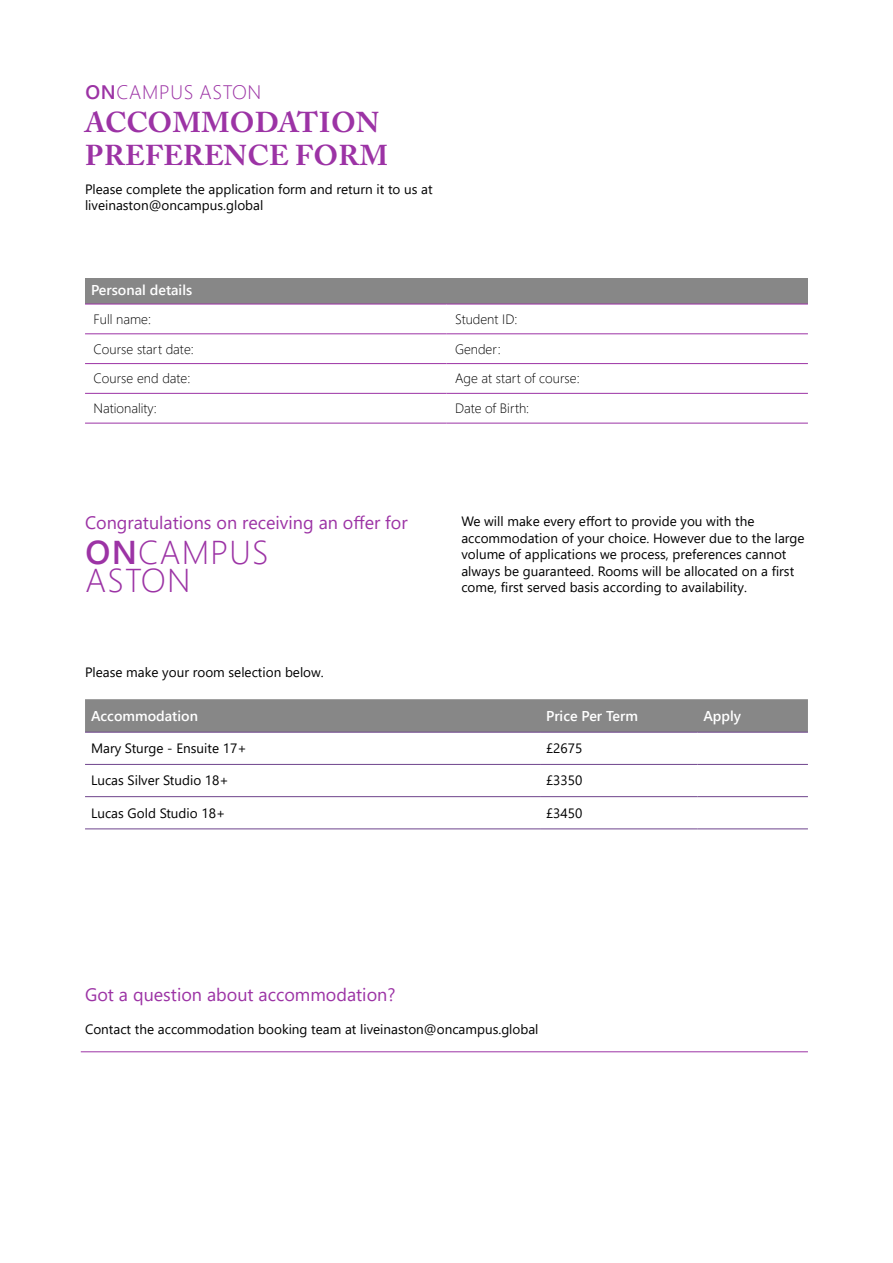
<style>
.page{position:relative;width:893px;height:1263px;background:#fff}
.page>*{position:absolute;margin:0;border:0;box-sizing:border-box;transform-origin:0 0}
.t1{font:300 33px/28.5px "Segoe UI";letter-spacing:.035em;color:#9c33a5}
.t2{font:700 28.5px/33px "Adobe Caslon Pro";letter-spacing:.015em;color:#9c33a5}
.t3{font:300 19.5px "Segoe UI";letter-spacing:.035em;color:#9c33a5}
.t4{font:18px "Segoe UI";color:#9c33a5}
.t5{font:600 14.25px "Segoe UI";color:#fff}
.t6{font:13.5px/16.5px "Segoe UI";color:#000}
.t7{font:300 13.5px "Segoe UI";color:#000}
.s1{font-weight:600}
</style>
<div class="page">
<div style="left:85px;top:699px;width:723px;height:33px;background:#878787"></div>
<hr style="left:85px;top:732px;width:455px;height:1px;background:#6e448c">
<hr style="left:85px;top:764px;width:455px;height:1px;background:#6e448c">
<hr style="left:85px;top:796px;width:455px;height:1px;background:#6e448c">
<hr style="left:85px;top:829px;width:455px;height:1px;background:#6e448c">
<hr style="left:540px;top:732px;width:157px;height:1px;background:#6e448c">
<hr style="left:540px;top:764px;width:157px;height:1px;background:#6e448c">
<hr style="left:540px;top:796px;width:157px;height:1px;background:#6e448c">
<hr style="left:540px;top:829px;width:157px;height:1px;background:#6e448c">
<hr style="left:697px;top:732px;width:111px;height:1px;background:#6e448c">
<hr style="left:697px;top:764px;width:111px;height:1px;background:#6e448c">
<hr style="left:697px;top:796px;width:111px;height:1px;background:#6e448c">
<hr style="left:697px;top:829px;width:111px;height:1px;background:#6e448c">
<div style="left:85px;top:279px;width:723px;height:25px;background:#878787"></div>
<hr style="left:85px;top:304px;width:361px;height:1px;background:#9c33a5">
<hr style="left:446px;top:304px;width:362px;height:1px;background:#9c33a5">
<hr style="left:85px;top:334px;width:361px;height:1px;background:#9c33a5">
<hr style="left:446px;top:334px;width:362px;height:1px;background:#9c33a5">
<hr style="left:85px;top:363px;width:361px;height:1px;background:#9c33a5">
<hr style="left:446px;top:363px;width:362px;height:1px;background:#9c33a5">
<hr style="left:85px;top:393px;width:361px;height:1px;background:#9c33a5">
<hr style="left:85px;top:423px;width:361px;height:1px;background:#9c33a5">
<hr style="left:446px;top:393px;width:362px;height:1px;background:#9c33a5">
<hr style="left:446px;top:423px;width:362px;height:1px;background:#9c33a5">
<hr style="left:81px;top:1051px;width:727px;height:1px;background:#9c33a5">
<h3 class="t3" style="left:85px;top:74px;width:178px"><span class="s1">ON</span>CAMPUS ASTON</h3>
<h2 class="t2" style="left:85px;top:106px;width:304px">ACCOMMODATION<br>PREFERENCE FORM</h2>
<p class="t6" style="left:85px;top:180px;width:349px">Please complete the application form and return it to us at liveinaston@oncampus.global</p>
<p class="t5" style="left:91px;top:276px;width:103px">Personal details</p>
<p class="t7" style="left:94px;top:306px;width:59px">Full name:</p>
<p class="t7" style="left:455px;top:306px;width:64px">Student ID:</p>
<p class="t7" style="left:94px;top:336px;width:102px">Course start date:</p>
<p class="t7" style="left:455px;top:336px;width:47px">Gender:</p>
<p class="t7" style="left:94px;top:366px;width:98px">Course end date:</p>
<p class="t7" style="left:455px;top:366px;width:126px">Age at start of course:</p>
<p class="t7" style="left:94px;top:396px;width:65px">Nationality:</p>
<p class="t7" style="left:455px;top:396px;width:76px">Date of Birth:</p>
<h3 class="t4" style="left:85px;top:506px;width:324px">Congratulations on receiving an offer for</h3>
<h1 class="t1" style="left:86px;top:535px;width:184px"><span class="s1">ON</span>CAMPUS<br>ASTON</h1>
<p class="t6" style="left:85px;top:663px;width:240px">Please make your room selection below.</p>
<p class="t6" style="left:461px;top:512px;width:345px">We will make every effort to provide you with the accommodation of your choice. However due to the large volume of applications we process, preferences cannot always be guaranteed. Rooms will be allocated on a first come, first served basis according to availability.</p>
<p class="t5" style="left:91px;top:702px;width:108px">Accommodation</p>
<p class="t5" style="left:546px;top:702px;width:94px">Price Per Term</p>
<p class="t5" style="left:703px;top:702px;width:39px">Apply</p>
<p class="t6" style="left:91px;top:739px;width:157px">Mary Sturge - Ensuite 17+</p>
<p class="t6" style="left:546px;top:739px;width:38px">£2675</p>
<p class="t6" style="left:91px;top:771px;width:139px">Lucas Silver Studio 18+</p>
<p class="t6" style="left:546px;top:771px;width:38px">£3350</p>
<p class="t6" style="left:91px;top:803px;width:136px">Lucas Gold Studio 18+</p>
<p class="t6" style="left:546px;top:803px;width:38px">£3450</p>
<h3 class="t4" style="left:85px;top:977px;width:312px">Got a question about accommodation?</h3>
<p class="t6" style="left:85px;top:1019px;width:455px">Contact the accommodation booking team at liveinaston@oncampus.global</p>
</div>
